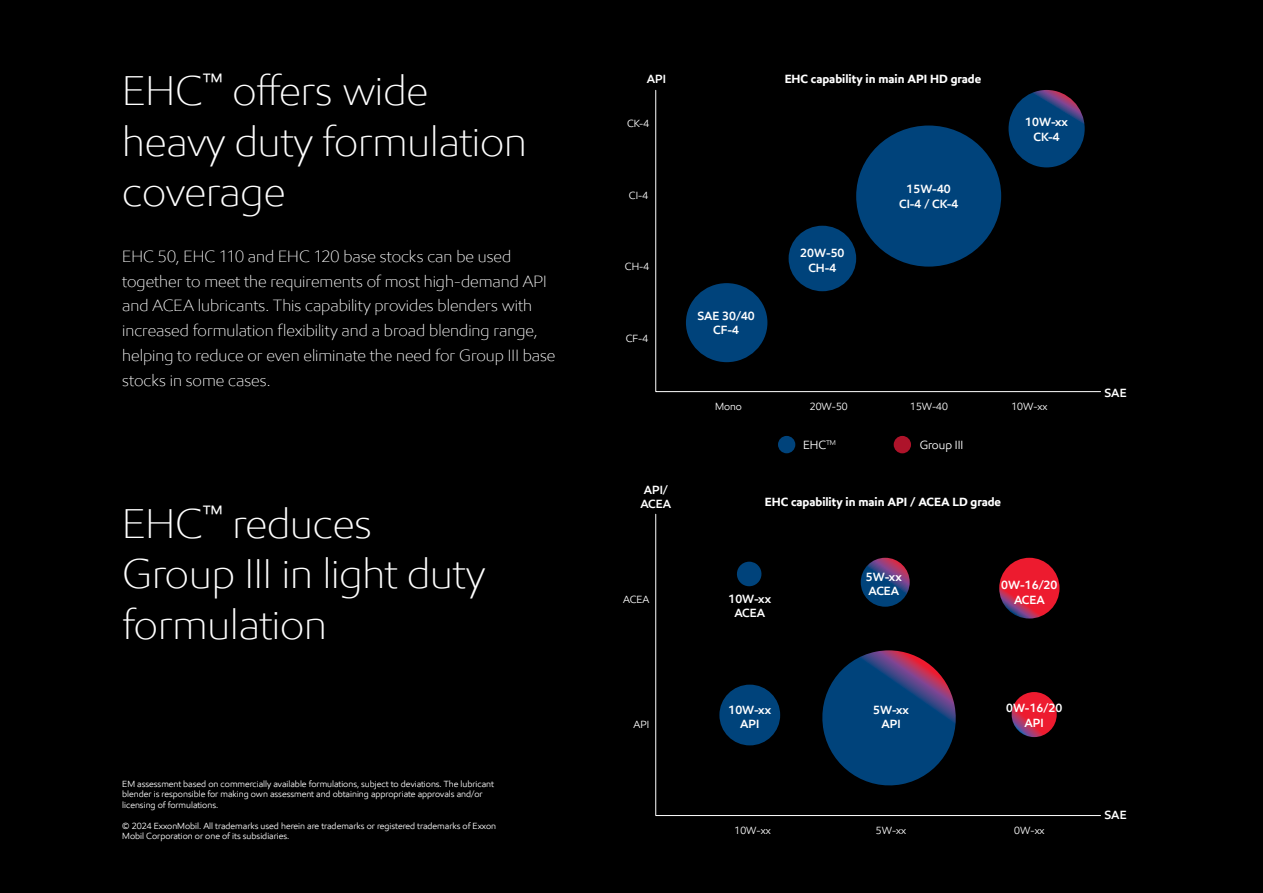
<style>
.page{position:relative;width:1263px;height:893px;background:#000}
.page>*{position:absolute;margin:0;border:0;box-sizing:border-box;transform-origin:0 0}
.t1{font:300 42px/50.4px "E Mprint";color:#fff}
.t2{font:300 16.5px/24.8px "E Mprint";color:#fff}
.t3{font:600 12px/14.4px "E Mprint";color:#fff;text-align:center}
.t4{font:700 12px "E Mprint";color:#fff}
.t5{font:12px "E Mprint";color:#fff}
.t6{font:10.5px "E Mprint";color:#fff}
.t7{font:9px/10.5px "E Mprint";color:#fff}
</style>
<div class="page">
<div style="left:778px;top:436px;width:17px;height:17px;background:#00437b;border-radius:50%"></div>
<div style="left:894px;top:436px;width:17px;height:17px;background:#ae132a;border-radius:50%"></div>
<div style="left:655px;top:90px;width:446px;height:302px;background:#000"></div>
<div style="left:856px;top:126px;width:145px;height:141px;background:#00437b;border-radius:50%"></div>
<svg style="left:1008px;top:90px;width:77px;height:77px;background:#0b3460"></svg>
<div style="left:686px;top:283px;width:81px;height:79px;background:#00437b;border-radius:50%"></div>
<div style="left:789px;top:226px;width:67px;height:65px;background:#00437b;border-radius:50%"></div>
<svg style="left:655px;top:513px;width:446px;height:303px;background:#060a12"></svg>
<svg style="left:861px;top:558px;width:49px;height:49px;background:#32417a"></svg>
<svg style="left:735px;top:562px;width:28px;height:26px"></svg>
<svg style="left:999px;top:558px;width:60px;height:60px;background:#dc203a"></svg>
<h1 class="t1" style="left:122px;top:65px;width:406px">EHC<sup>™</sup> offers wide heavy duty formulation coverage</h1>
<p class="t2" style="left:122px;top:244px;width:435px">EHC 50, EHC 110 and EHC 120 base stocks can be used together to meet the requirements of most high-demand API and ACEA lubricants. This capability provides blenders with increased formulation flexibility and a broad blending range, helping to reduce or even eliminate the need for Group III base stocks in some cases.</p>
<h1 class="t1" style="left:122px;top:498px;width:364px">EHC<sup>™</sup> reduces<br>Group III in light duty formulation</h1>
<p class="t7" style="left:122px;top:778px;width:373px">EM assessment based on commercially available formulations, subject to deviations. The lubricant blender is responsible for making own assessment and obtaining appropriate approvals and/or licensing of formulations.</p>
<p class="t7" style="left:122px;top:820px;width:375px">© 2024 ExxonMobil. All trademarks used herein are trademarks or registered trademarks of Exxon<br>Mobil Corporation or one of its subsidiaries.</p>
<h3 class="t3" style="left:647px;top:72px;width:21px">API</h3>
<p class="t6" style="left:627px;top:117px;width:24px">CK-4</p>
<p class="t6" style="left:629px;top:189px;width:21px">CI-4</p>
<p class="t6" style="left:625px;top:259px;width:26px">CH-4</p>
<p class="t6" style="left:626px;top:332px;width:24px">CF-4</p>
<h3 class="t3" style="left:640px;top:483px;width:32px;text-align:left">API/<br>ACEA</h3>
<p class="t6" style="left:623px;top:593px;width:28px">ACEA</p>
<h3 class="t4" style="left:785px;top:71px;width:198px">EHC capability in main API HD grade</h3>
<h3 class="t3" style="left:697px;top:308px;width:59px">SAE 30/40<br>CF-4</h3>
<h3 class="t3" style="left:800px;top:246px;width:46px">20W-50<br>CH-4</h3>
<h3 class="t3" style="left:899px;top:182px;width:61px">15W-40<br>CI-4 / CK-4</h3>
<h3 class="t3" style="left:1025px;top:115px;width:44px">10W-xx<br>CK-4</h3>
<p class="t6" style="left:715px;top:400px;width:28px">Mono</p>
<p class="t6" style="left:810px;top:400px;width:39px">20W-50</p>
<p class="t6" style="left:910px;top:400px;width:39px">15W-40</p>
<p class="t6" style="left:1011px;top:400px;width:37px">10W-xx</p>
<h3 class="t5" style="left:803px;top:437px;width:34px">EHC<sup>TM</sup></h3>
<h3 class="t5" style="left:920px;top:437px;width:45px">Group III</h3>
<h3 class="t4" style="left:765px;top:495px;width:238px">EHC capability in main API / ACEA LD grade</h3>
<h3 class="t3" style="left:728px;top:591px;width:44px">10W-xx<br>ACEA</h3>
<h3 class="t3" style="left:866px;top:570px;width:37px;text-align:left">5W-xx<br>ACEA</h3>
<h3 class="t3" style="left:1001px;top:578px;width:58px">0W-16/20<br>ACEA</h3>
<p class="t6" style="left:634px;top:718px;width:17px">API</p>
<h3 class="t3" style="left:728px;top:702px;width:44px">10W-xx<br>API</h3>
<h3 class="t3" style="left:1006px;top:701px;width:58px">0W-16/20<br>API</h3>
<h3 class="t3" style="left:873px;top:703px;width:37px">5W-xx<br>API</h3>
<p class="t6" style="left:734px;top:823px;width:38px">10W-xx</p>
<p class="t6" style="left:876px;top:823px;width:32px">5W-xx</p>
<p class="t6" style="left:1014px;top:823px;width:32px">0W-xx</p>
<h3 class="t3" style="left:1104px;top:385px;width:23px">SAE</h3>
<h3 class="t3" style="left:1104px;top:808px;width:23px">SAE</h3>
</div>
